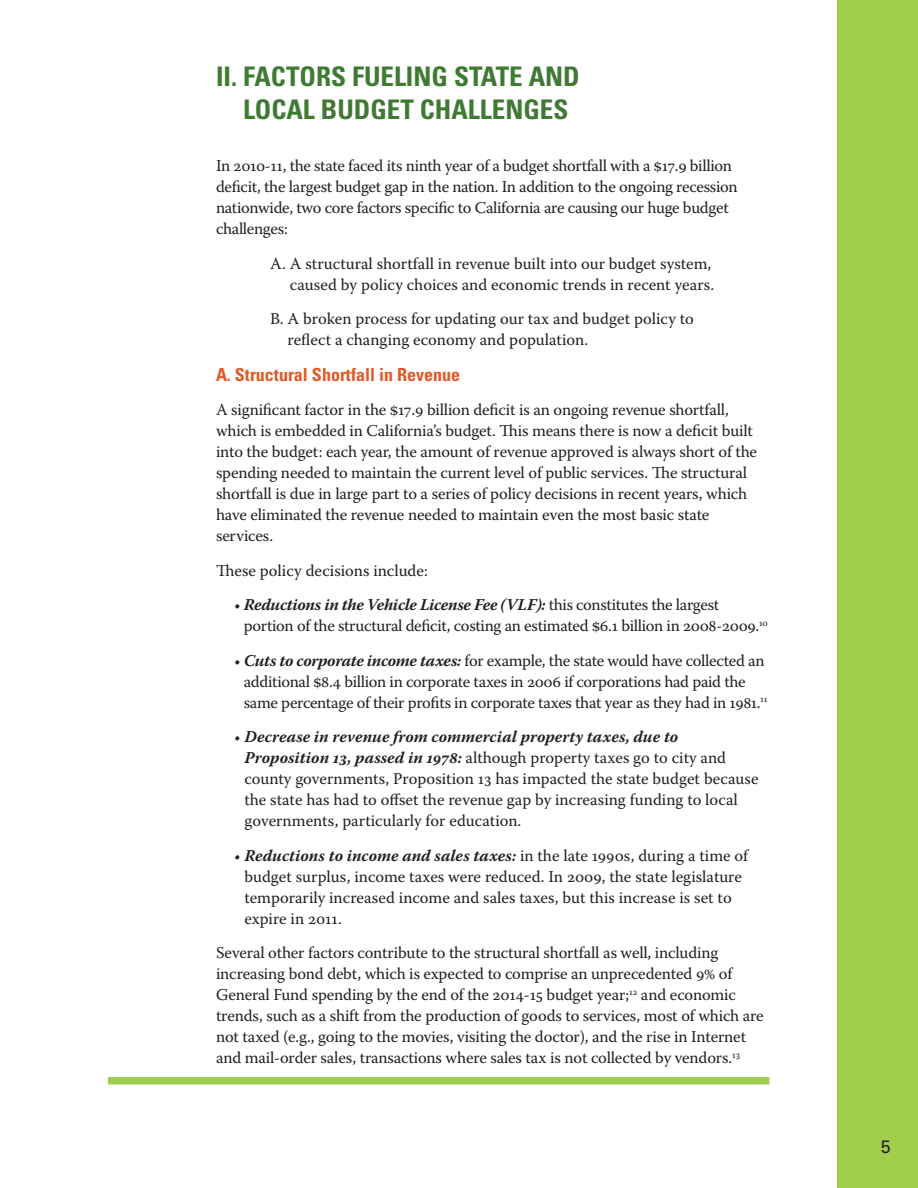
<style>
.page{position:relative;width:918px;height:1188px;background:#fff}
.page>*{position:absolute;margin:0;border:0;box-sizing:border-box;transform-origin:0 0}
.t1{font:700 condensed 27px "Univers LT Std";color:#3f7a32}
.t2{font:700 condensed 18px "Univers LT Std";color:#e05a27}
.t3{font:18px "Univers LT Std";color:#231f20}
.t4{font:16.5px/21px "Warnock Pro";letter-spacing:-.01em;color:#231f20}
.s1{font-weight:700;font-style:italic}
</style>
<div class="page">
<div style="left:837px;top:0;width:81px;height:1188px;background:#a1ce4c"></div>
<div style="left:108px;top:1077px;width:662px;height:7px;background:#a1ce4c"></div>
<h1 class="t1" style="left:216px;top:60px;width:55px">II. FACTO</h1>
<h1 class="t1" style="left:316px;top:60px;width:168px">RS FUELIN G STATE</h1>
<h1 class="t1" style="left:529px;top:60px;width:53px">AN D</h1>
<h1 class="t1" style="left:243px;top:93px;width:16px">LOCA</h1>
<h1 class="t1" style="left:303px;top:93px;width:251px">L BUDGET CHALLENGES</h1>
<p class="t4" style="left:216px;top:155px;width:523px">In 2010-11, the state faced its ninth year of a budget shortfall with a $17.9 billion deficit, the largest budget gap in the nation. In addition to the ongoing recession nationwide, two core factors specific to California are causing our huge budget challenges:</p>
<p class="t4" style="left:270px;top:253px;width:446px;text-align:right">A. A structural shortfall in revenue built into our budget system, caused by policy choices and economic trends in recent years.</p>
<p class="t4" style="left:288px;top:308px;width:408px;text-indent:-18px">B. A broken process for updating our tax and budget policy to reflect a changing economy and population.</p>
<p class="t2" style="left:216px;top:363px;width:246px">A. STRUCTURAL SHORTFALL IN REVENUE</p>
<p class="t4" style="left:216px;top:399px;width:543px">A significant factor in the $17.9 billion deficit is an ongoing revenue shortfall, which is embedded in California’s budget. This means there is now a deficit built into the budget: each year, the amount of revenue approved is always short of the spending needed to maintain the current level of public services. The structural shortfall is due in large part to a series of policy decisions in recent years, which have eliminated the revenue needed to maintain even the most basic state services.</p>
<p class="t4" style="left:216px;top:559px;width:213px">These policy decisions include:</p>
<p class="t4" style="left:244px;top:594px;width:526px;text-indent:-10px">• <span class="s1">Reductions in the Vehicle License Fee (VLF):</span> this constitutes the largest portion of the structural deficit, costing an estimated $6.1 billion in 2008-2009.<sup>10</sup></p>
<p class="t4" style="left:244px;top:649px;width:525px;text-indent:-10px">• <span class="s1">Cuts to corporate income taxes:</span> for example, the state would have collected an additional $8.4 billion in corporate taxes in 2006 if corporations had paid the same percentage of their profits in corporate taxes that year as they had in 1981.<sup>11</sup></p>
<p class="t4" style="left:244px;top:726px;width:516px;text-indent:-10px">• <span class="s1">Decrease in revenue from commercial property taxes, due to Proposition 13, passed in 1978:</span> although property taxes go to city and county governments, Proposition 13 has impacted the state budget because the state has had to offset the revenue gap by increasing funding to local governments, particularly for education.</p>
<p class="t4" style="left:244px;top:844px;width:505px;text-indent:-10px">• <span class="s1">Reductions to income and sales taxes:</span> in the late 1990s, during a time of budget surplus, income taxes were reduced. In 2009, the state legislature temporarily increased income and sales taxes, but this increase is set to expire in 2011.</p>
<p class="t4" style="left:216px;top:942px;width:549px">Several other factors contribute to the structural shortfall as well, including increasing bond debt, which is expected to comprise an unprecedented 9% of General Fund spending by the end of the 2014-15 budget year;<sup>12</sup> and economic trends, such as a shift from the production of goods to services, most of which are not taxed (e.g., going to the movies, visiting the doctor), and the rise in Internet and mail-order sales, transactions where sales tax is not collected by vendors.<sup>13</sup></p>
<p class="t3" style="left:881px;top:1136px;width:12px">5</p>
</div>
